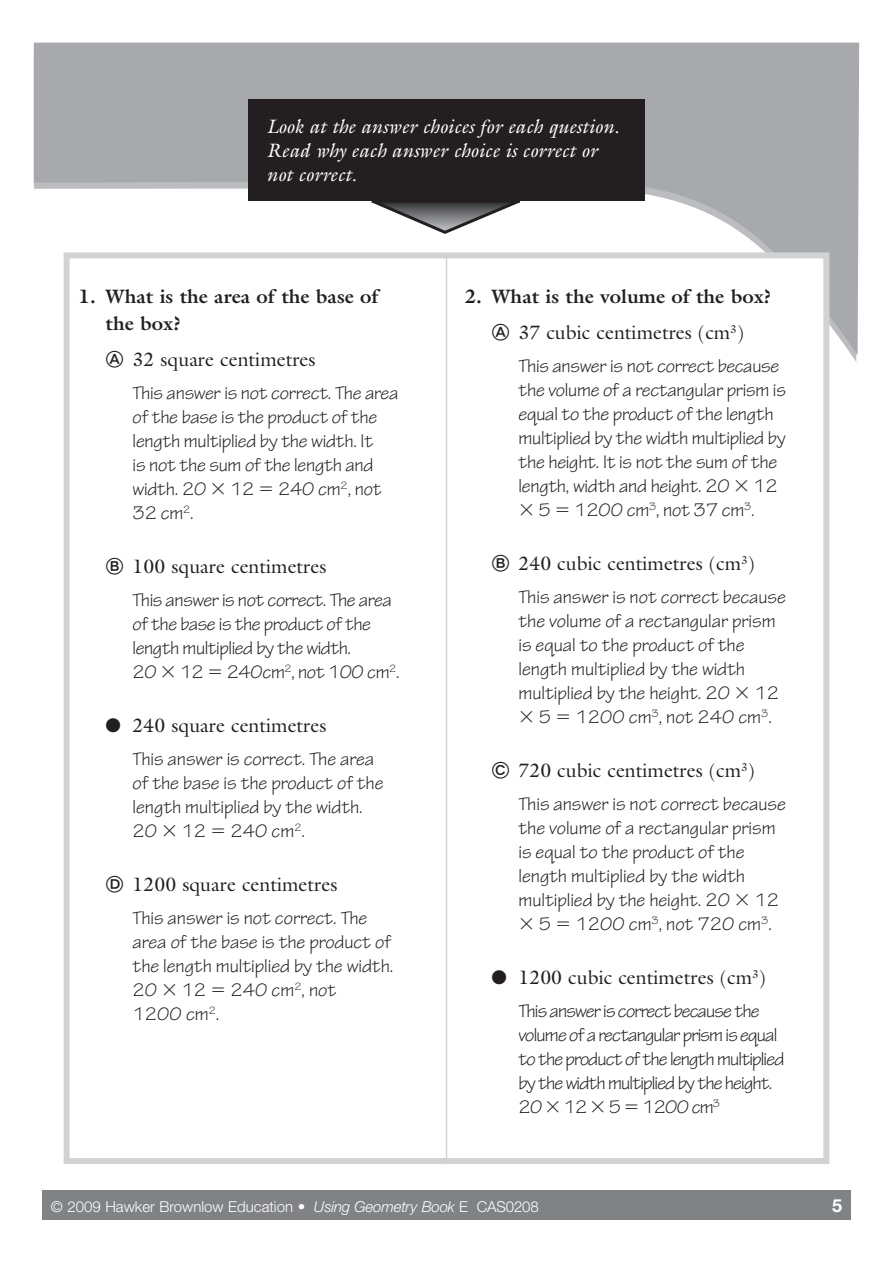
<style>
.page{position:relative;width:893px;height:1263px;background:#fff}
.page>*{position:absolute;margin:0;border:0;box-sizing:border-box;transform-origin:0 0}
.t1{font:19.5px/24px "Tekton Pro";letter-spacing:-.01em;color:#231f20}
.t2{font:19.5px "Galliard Std";color:#231f20}
.t3{font:19.5px/24px "Tekton Pro";letter-spacing:-.04em;color:#231f20}
.t4{font:italic 19.5px/24px "Galliard Std";color:#fff}
.t5{font:700 19.5px/27px "Galliard Std";color:#231f20}
.t6{font:700 18px "Helvetica Neue LT Std";color:#fff}
.t7{font:300 15px "Helvetica Neue LT Std";color:#fff}
.s1{font-family:"Bundesbahn Pi Three"}
.s2{font-style:italic}
</style>
<div class="page">
<svg style="left:34px;top:43px;width:825px;height:312px;fill:#a8a9ad"></svg>
<div style="left:42px;top:1190px;width:808px;height:30px;background:#808285"></div>
<div style="left:248px;top:99px;width:396px;height:102px;background:#231f20"></div>
<svg style="left:368px;top:201px;width:166px;height:35px"></svg>
<div style="left:67px;top:255px;width:759px;height:906px;background:#fff"></div>
<div style="left:64px;top:252px;width:765px;height:912px;border:6px solid #d1d2d4"></div>
<hr style="left:446px;top:255px;width:1px;height:909px;background:#d1d2d4">
<p class="t4" style="left:266px;top:116px;width:354px">Look at the answer choices for each question.<br>Read why each answer choice is correct or not correct.</p>
<p class="t5" style="left:106px;top:285px;width:274px;text-indent:-27px">1. What is the area of the base of the box?</p>
<p class="t2" style="left:106px;top:352px;width:211px"><span class="s1">-</span> 32 square centimetres</p>
<p class="t1" style="left:133px;top:383px;width:267px">This answer is not correct. The area of the base is the product of the length multiplied by the width. It<br>is not the sum of the length and width. 20 12 240 cm<sup>2</sup>, not<br>32 cm<sup>2</sup>.</p>
<p class="t2" style="left:133px;top:559px;width:195px">100 square centimetres</p>
<p class="t1" style="left:133px;top:590px;width:268px">This answer is not correct. The area of the base is the product of the length multiplied by the width.<br>20 12 240cm<sup>2</sup>, not 100 cm<sup>2</sup>.</p>
<p class="t2" style="left:106px;top:718px;width:222px">● 240 square centimetres</p>
<p class="t1" style="left:133px;top:749px;width:252px">This answer is correct. The area of the base is the product of the length multiplied by the width.<br>20 12 240 cm<sup>2</sup>.</p>
<p class="t2" style="left:133px;top:877px;width:206px">1200 square centimetres</p>
<p class="t1" style="left:133px;top:908px;width:262px">This answer is not correct. The area of the base is the product of the length multiplied by the width.<br>20 12 240 cm<sup>2</sup>, not<br>1200 cm<sup>2</sup>.</p>
<p class="t5" style="left:464px;top:285px;width:308px">2. What is the volume of the box?</p>
<p class="t2" style="left:491px;top:325px;width:254px"><span class="s1">-</span> 37 cubic centimetres (cm<sup>3</sup>)</p>
<p class="t1" style="left:518px;top:356px;width:262px">This answer is not correct because</p>
<p class="t1" style="left:518px;top:380px;width:269px">the volume of a rectangular prism is</p>
<p class="t1" style="left:518px;top:404px;width:256px">equal to the product of the length</p>
<p class="t1" style="left:518px;top:428px;width:268px">multiplied by the width multiplied by</p>
<p class="t1" style="left:518px;top:452px;width:260px">the height. It is not the sum of the</p>
<p class="t1" style="left:518px;top:476px;width:261px">length, width and height. 20 12</p>
<p class="t1" style="left:538px;top:500px;width:218px">5 1200 cm<sup>3</sup>, not 37 cm<sup>3</sup>.</p>
<p class="t2" style="left:518px;top:556px;width:238px">240 cubic centimetres (cm<sup>3</sup>)</p>
<p class="t1" style="left:518px;top:587px;width:269px">This answer is not correct because</p>
<p class="t1" style="left:518px;top:611px;width:258px">the volume of a rectangular prism</p>
<p class="t1" style="left:518px;top:635px;width:227px">is equal to the product of the</p>
<p class="t1" style="left:518px;top:659px;width:228px">length multiplied by the width</p>
<p class="t1" style="left:518px;top:683px;width:262px">multiplied by the height. 20 12</p>
<p class="t1" style="left:539px;top:707px;width:235px">5 1200 cm<sup>3</sup>, not 240 cm<sup>3</sup>.</p>
<p class="t2" style="left:518px;top:763px;width:238px">720 cubic centimetres (cm<sup>3</sup>)</p>
<p class="t1" style="left:518px;top:794px;width:269px">This answer is not correct because</p>
<p class="t1" style="left:518px;top:818px;width:258px">the volume of a rectangular prism</p>
<p class="t1" style="left:518px;top:842px;width:227px">is equal to the product of the</p>
<p class="t1" style="left:518px;top:866px;width:228px">length multiplied by the width</p>
<p class="t1" style="left:518px;top:890px;width:262px">multiplied by the height. 20 12</p>
<p class="t1" style="left:539px;top:914px;width:235px">5 1200 cm<sup>3</sup>, not 720 cm<sup>3</sup>.</p>
<p class="t2" style="left:491px;top:970px;width:276px">● 1200 cubic centimetres (cm<sup>3</sup>)</p>
<p class="t3" style="left:518px;top:1001px;width:267px">This answer is correct because the volume of a rectangular prism is equal to the product of the length multiplied by the width multiplied by the height.<br>20 12 5 1200 cm<sup>3</sup></p>
<p class="t7" style="left:51px;top:1201px;width:489px">© 2009 Hawker Brownlow Education • <span class="s2">Using Geometry Book</span> E CAS0208</p>
<p class="t6" style="left:832px;top:1199px;width:12px">5</p>
</div>
